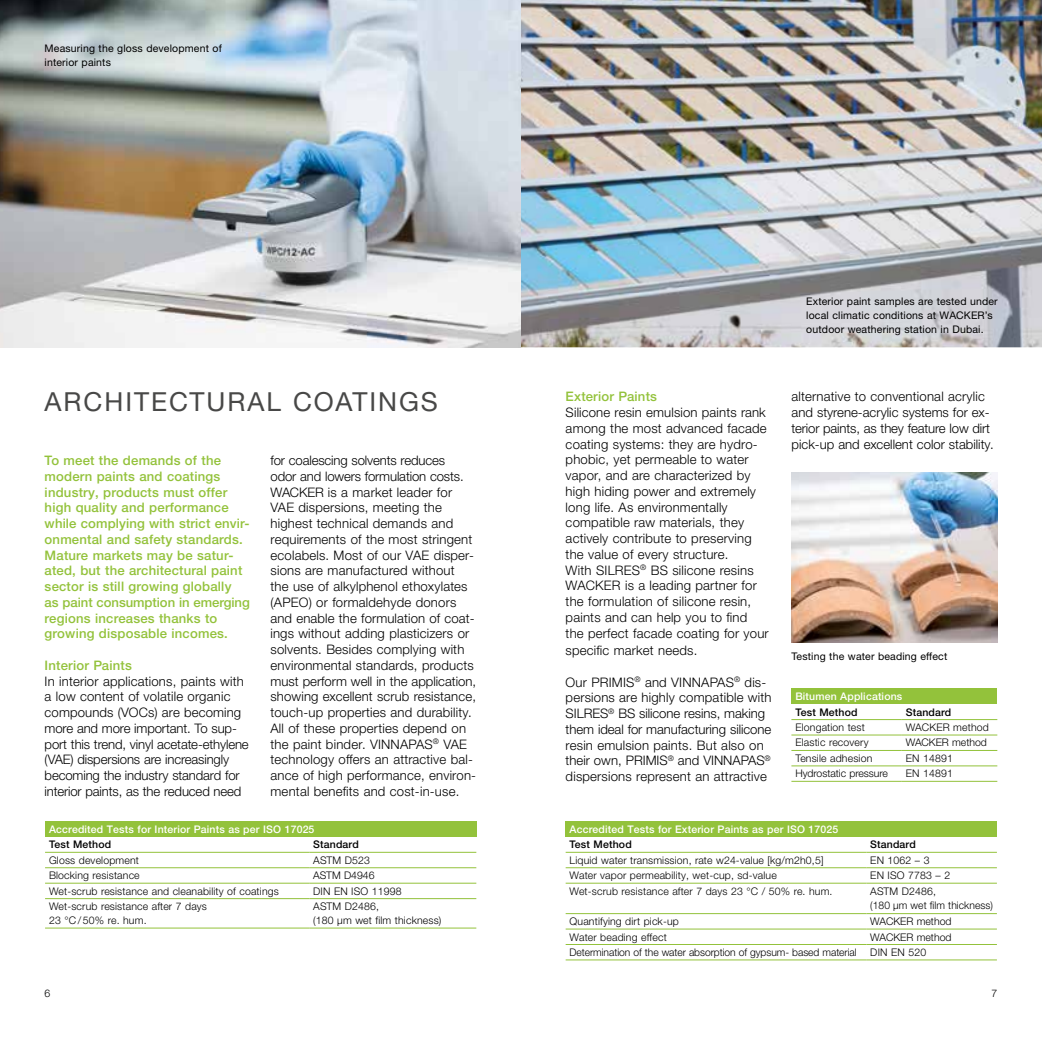
<style>
.page{position:relative;width:1042px;height:1042px;background:#fff}
.page>*{position:absolute;margin:0;border:0;box-sizing:border-box;transform-origin:0 0}
.t1{font:26.25px "Helvetica Panfor Wacker";letter-spacing:.075em;color:#484847}
.t2{font:300 13.12px/15.8px "Helvetica Panfor Wacker";letter-spacing:.015em;color:#000}
.t3{font:500 13.12px/15.8px "Helvetica Panfor Wacker";letter-spacing:.015em;color:#93c23b}
.t4{font:300 13.12px/15.8px "Helvetica Panfor Wacker";letter-spacing:-.01em;color:#000}
.t5{font:300 10.5px/14px "Helvetica Panfor Wacker";letter-spacing:.015em;color:#000}
.t6{font:10.5px/14px "Helvetica Panfor Wacker";letter-spacing:.015em;color:#000}
.t7{font:500 10.5px "Helvetica Panfor Wacker";letter-spacing:.015em;color:#fff}
.t8{font:300 10.5px "Helvetica Panfor Wacker";letter-spacing:-.005em;color:#000}
.t9{font:500 10.5px "Helvetica Panfor Wacker";letter-spacing:.015em;color:#000}
</style>
<div class="page">
<img style="left:0;top:0;width:1042px;height:347px">
<div style="left:45px;top:821px;width:431px;height:16px;background:#93c23b"></div>
<hr style="left:45px;top:852px;width:264px;height:1px;background:#93c23b">
<hr style="left:309px;top:852px;width:167px;height:1px;background:#93c23b">
<hr style="left:45px;top:867px;width:264px;height:1px;background:#93c23b">
<hr style="left:309px;top:867px;width:167px;height:1px;background:#93c23b">
<hr style="left:45px;top:883px;width:264px;height:1px;background:#93c23b">
<hr style="left:309px;top:883px;width:167px;height:1px;background:#93c23b">
<hr style="left:45px;top:898px;width:264px;height:1px;background:#93c23b">
<hr style="left:309px;top:898px;width:167px;height:1px;background:#93c23b">
<hr style="left:45px;top:927px;width:264px;height:1px;background:#93c23b">
<hr style="left:309px;top:927px;width:167px;height:1px;background:#93c23b">
<div style="left:791px;top:689px;width:206px;height:15px;background:#93c23b"></div>
<hr style="left:791px;top:719px;width:111px;height:1px;background:#93c23b">
<hr style="left:902px;top:719px;width:95px;height:1px;background:#93c23b">
<hr style="left:791px;top:734px;width:111px;height:1px;background:#93c23b">
<hr style="left:902px;top:734px;width:95px;height:1px;background:#93c23b">
<hr style="left:791px;top:750px;width:111px;height:1px;background:#93c23b">
<hr style="left:902px;top:750px;width:95px;height:1px;background:#93c23b">
<hr style="left:791px;top:765px;width:111px;height:1px;background:#93c23b">
<hr style="left:902px;top:765px;width:95px;height:1px;background:#93c23b">
<hr style="left:791px;top:781px;width:111px;height:1px;background:#93c23b">
<hr style="left:902px;top:781px;width:95px;height:1px;background:#93c23b">
<div style="left:566px;top:821px;width:431px;height:16px;background:#93c23b"></div>
<hr style="left:566px;top:852px;width:300px;height:1px;background:#93c23b">
<hr style="left:866px;top:852px;width:131px;height:1px;background:#93c23b">
<hr style="left:566px;top:867px;width:300px;height:1px;background:#93c23b">
<hr style="left:866px;top:867px;width:131px;height:1px;background:#93c23b">
<hr style="left:566px;top:883px;width:300px;height:1px;background:#93c23b">
<hr style="left:866px;top:883px;width:131px;height:1px;background:#93c23b">
<hr style="left:566px;top:913px;width:300px;height:1px;background:#93c23b">
<hr style="left:866px;top:913px;width:131px;height:1px;background:#93c23b">
<hr style="left:566px;top:928px;width:300px;height:1px;background:#93c23b">
<hr style="left:866px;top:928px;width:131px;height:1px;background:#93c23b">
<hr style="left:566px;top:944px;width:300px;height:1px;background:#93c23b">
<hr style="left:866px;top:944px;width:131px;height:1px;background:#93c23b">
<hr style="left:566px;top:959px;width:300px;height:1px;background:#93c23b">
<hr style="left:866px;top:959px;width:131px;height:1px;background:#93c23b">
<img style="left:791px;top:472px;width:206px;height:171px">
<p class="t6" style="left:45px;top:41px;width:179px">Measuring the gloss development of interior paints</p>
<h1 class="t1" style="left:45px;top:385px;width:395px">ARCHITECTURAL COATINGS</h1>
<p class="t3" style="left:45px;top:452px;width:207px">To meet the demands of the modern paints and coatings industry, products must offer high quality and performance while complying with strict envir&shy;onmental and safety standards.<br>Mature markets may be satur&shy;ated, but the architectural paint sector is still growing globally<br>as paint consumption in emerging regions increases thanks to growing disposable incomes.</p>
<p class="t3" style="left:45px;top:657px;width:89px">Interior Paints</p>
<p class="t4" style="left:45px;top:673px;width:206px">In interior applications, paints with a low content of volatile organic compounds (VOCs) are becoming more and more important. To sup&shy;port this trend, vinyl acetate-ethylene (VAE) dispersions are increasingly becoming the industry standard for interior paints, as the reduced need</p>
<p class="t2" style="left:270px;top:452px;width:207px">for coalescing solvents reduces<br>odor and lowers formulation costs.<br>WACKER is a market leader for VAE dispersions, meeting the highest technical demands and requirements of the most stringent ecolabels. Most of our VAE disper&shy;sions are manufactured without<br>the use of alkylphenol ethoxylates (APEO) or formaldehyde donors and enable the formulation of coat&shy;ings without adding plasticizers or solvents. Besides complying with environmental standards, products must perform well in the application, showing excellent scrub resistance, touch-up properties and durability.<br>All of these properties depend on the paint binder. VINNAPAS<sup>®</sup> VAE technology offers an attractive bal&shy;ance of high performance, environ&shy;mental benefits and cost-in-use.</p>
<p class="t7" style="left:49px;top:823px;width:267px">Accredited Tests for Interior Paints as per ISO 17025</p>
<p class="t9" style="left:49px;top:838px;width:64px">Test Method</p>
<p class="t9" style="left:313px;top:838px;width:47px">Standard</p>
<p class="t5" style="left:49px;top:853px;width:91px">Gloss development</p>
<p class="t5" style="left:313px;top:853px;width:58px">ASTM D523</p>
<p class="t5" style="left:49px;top:868px;width:92px">Blocking resistance</p>
<p class="t5" style="left:313px;top:868px;width:63px">ASTM D4946</p>
<p class="t5" style="left:49px;top:884px;width:231px">Wet-scrub resistance and cleanability of coatings</p>
<p class="t5" style="left:313px;top:884px;width:90px">DIN EN ISO 11998</p>
<p class="t5" style="left:49px;top:899px;width:159px">Wet-scrub resistance after 7 days<br>23 °C / 50% re. hum.</p>
<p class="t5" style="left:313px;top:899px;width:130px">ASTM D2486,<br>(180 μm wet film thickness)</p>
<p class="t6" style="left:806px;top:295px;width:193px">Exterior paint samples are tested under local climatic conditions at WACKER’s outdoor weathering station in Dubai.</p>
<p class="t3" style="left:566px;top:389px;width:93px">Exterior Paints</p>
<p class="t2" style="left:566px;top:404px;width:205px">Silicone resin emulsion paints rank among the most advanced facade coating systems: they are hydro&shy;phobic, yet permeable to water vapor, and are characterized by high hiding power and extremely long life. As environmentally compatible raw materials, they actively contribute to preserving the value of every structure.<br>With SILRES<sup>®</sup> BS silicone resins<br>WACKER is a leading partner for the formulation of silicone resin, paints and can help you to find<br>the perfect facade coating for your</p>
<p class="t2" style="left:566px;top:642px;width:133px">specific market needs.</p>
<p class="t2" style="left:566px;top:674px;width:207px">Our PRIMIS<sup>®</sup> and VINNAPAS<sup>®</sup> dis&shy;persions are highly compatible with SILRES<sup>®</sup> BS silicone resins, making them ideal for manufacturing silicone resin emulsion paints. But also on their own, PRIMIS<sup>®</sup> and VINNAPAS<sup>® </sup>dispersions represent an attractive</p>
<p class="t2" style="left:791px;top:389px;width:204px">alternative to conventional acrylic and styrene-acrylic systems for ex&shy;terior paints, as they feature low dirt pick-up and excellent color stability.</p>
<p class="t6" style="left:791px;top:649px;width:157px">Testing the water beading effect</p>
<p class="t7" style="left:795px;top:690px;width:108px">Bitumen Applications</p>
<p class="t9" style="left:795px;top:705px;width:64px">Test Method</p>
<p class="t9" style="left:906px;top:705px;width:47px">Standard</p>
<p class="t5" style="left:795px;top:720px;width:71px">Elongation test</p>
<p class="t5" style="left:906px;top:720px;width:85px">WACKER method</p>
<p class="t5" style="left:795px;top:736px;width:75px">Elastic recovery</p>
<p class="t5" style="left:906px;top:736px;width:83px">WACKER method</p>
<p class="t5" style="left:795px;top:751px;width:78px">Tensile adhesion</p>
<p class="t5" style="left:906px;top:751px;width:49px">EN 14891</p>
<p class="t8" style="left:795px;top:767px;width:94px">Hydrostatic pressure</p>
<p class="t5" style="left:906px;top:766px;width:49px">EN 14891</p>
<p class="t7" style="left:569px;top:823px;width:270px">Accredited Tests for Exterior Paints as per ISO 17025</p>
<p class="t9" style="left:569px;top:838px;width:64px">Test Method</p>
<p class="t9" style="left:870px;top:838px;width:47px">Standard</p>
<p class="t5" style="left:569px;top:853px;width:255px">Liquid water transmission, rate w24-value [kg/m2h0,5]</p>
<p class="t5" style="left:870px;top:853px;width:61px">EN 1062 – 3</p>
<p class="t5" style="left:569px;top:868px;width:209px">Water vapor permeability, wet-cup, sd-value</p>
<p class="t5" style="left:870px;top:868px;width:81px">EN ISO 7783 – 2</p>
<p class="t5" style="left:569px;top:884px;width:264px">Wet-scrub resistance after 7 days 23 °C / 50% re. hum.</p>
<p class="t5" style="left:870px;top:884px;width:124px">ASTM D2486,<br>(180 μm wet film thickness)</p>
<p class="t5" style="left:569px;top:914px;width:111px">Quantifying dirt pick-up</p>
<p class="t5" style="left:870px;top:914px;width:83px">WACKER method</p>
<p class="t5" style="left:569px;top:930px;width:99px">Water beading effect</p>
<p class="t5" style="left:870px;top:930px;width:83px">WACKER method</p>
<p class="t8" style="left:569px;top:946px;width:289px">Determination of the water absorption of gypsum- based material</p>
<p class="t5" style="left:870px;top:945px;width:57px">DIN EN 520</p>
<p class="t5" style="left:45px;top:986px;width:7px">6</p>
<p class="t5" style="left:991px;top:986px;width:7px">7</p>
</div>
